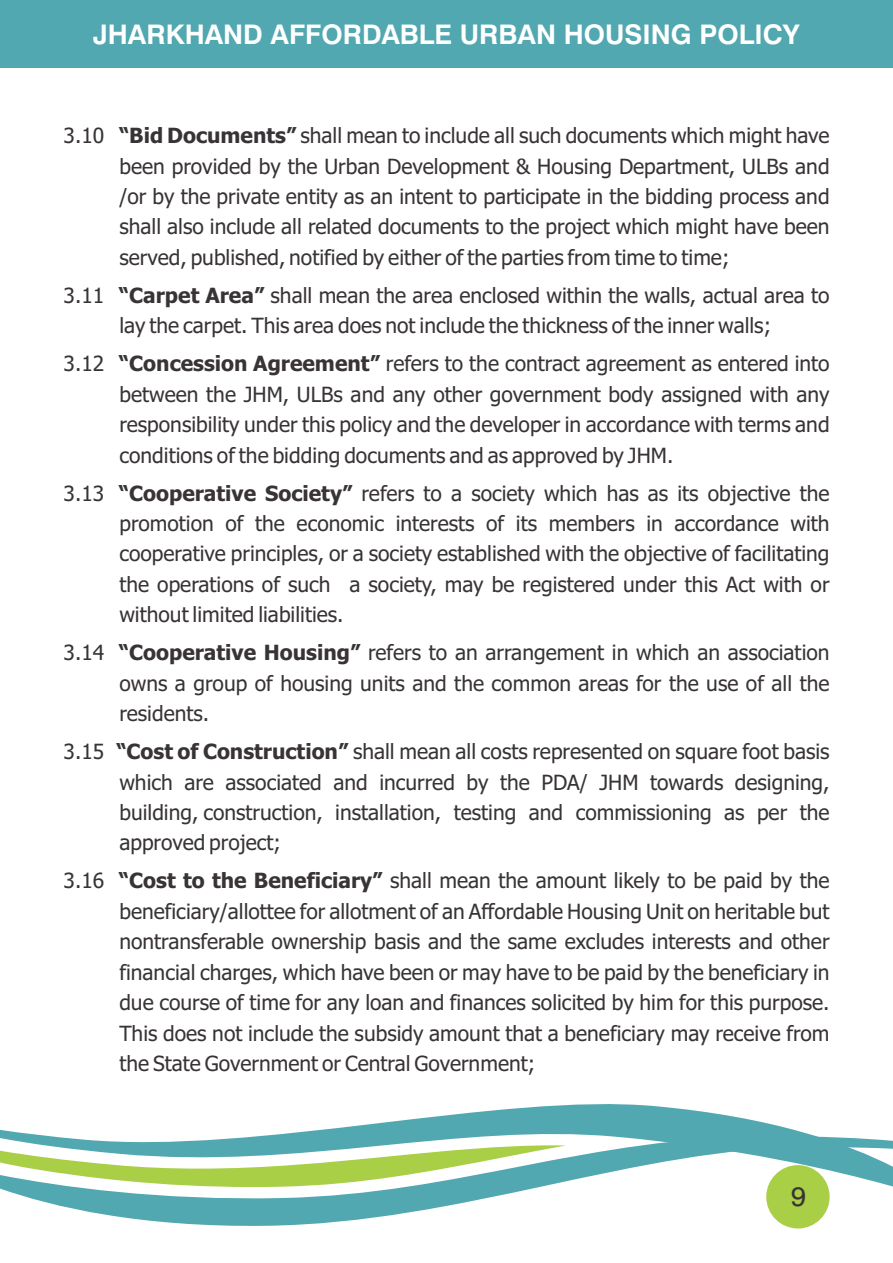
<style>
.page{position:relative;width:893px;height:1263px;background:#fff}
.page>*{position:absolute;margin:0;border:0;box-sizing:border-box;transform-origin:0 0}
.t1{font:700 27px "Swiss 721 BT";color:#fff}
.t2{font:27px "Swiss 721 BT";color:#383336}
.t3{font:21px/30.5px "Tahoma";color:#383336;text-align:justify}
.s1{font-weight:700}
</style>
<div class="page">
<svg style="left:0;top:1186px;width:893px;height:41px"></svg>
<svg style="left:0;top:1104px;width:893px;height:82px"></svg>
<div style="left:0;top:0;width:893px;height:68px;background:#52a8b0"></div>
<div style="left:766px;top:1165px;width:64px;height:63px;background:#a8cf45;border-radius:50%"></div>
<p class="t1" style="left:93px;top:23px;width:708px">JHARKHAND AFFORDABLE URBAN HOUSING POLICY</p>
<p class="t3" style="left:119px;top:122px;width:712px;text-indent:-56px">3.10 <span class="s1">“Bid Documents”</span> shall mean to include all such documents which might have been provided by the Urban Development &amp; Housing Department, ULBs and /or by the private entity as an intent to participate in the bidding process and shall also include all related documents to the project which might have been served, published, notified by either of the parties from time to time;</p>
<p class="t3" style="left:64px;top:282px;width:767px;text-align:center">3.11 <span class="s1">“Carpet Area”</span> shall mean the area enclosed within the walls, actual area to lay the carpet. This area does not include the thickness of the inner walls;</p>
<p class="t3" style="left:119px;top:350px;width:712px;text-indent:-56px">3.12 <span class="s1">“Concession Agreement”</span> refers to the contract agreement as entered into between the JHM, ULBs and any other government body assigned with any responsibility under this policy and the developer in accordance with terms and conditions of the bidding documents and as approved by JHM.</p>
<p class="t3" style="left:119px;top:479px;width:712px;text-indent:-56px">3.13 <span class="s1">“Cooperative Society”</span> refers to a society which has as its objective the promotion of the economic interests of its members in accordance with cooperative principles, or a society established with the objective of facilitating the operations of such a society, may be registered under this Act with or without limited liabilities.</p>
<p class="t3" style="left:119px;top:639px;width:712px;text-indent:-56px">3.14 <span class="s1">“Cooperative Housing”</span> refers to an arrangement in which an association owns a group of housing units and the common areas for the use of all the residents.</p>
<p class="t3" style="left:119px;top:738px;width:712px;text-indent:-56px">3.15 <span class="s1">“Cost of Construction”</span> shall mean all costs represented on square foot basis which are associated and incurred by the PDA/ JHM towards designing, building, construction, installation, testing and commissioning as per the approved project;</p>
<p class="t3" style="left:119px;top:867px;width:712px;text-indent:-56px">3.16 <span class="s1">“Cost to the Beneficiary”</span> shall mean the amount likely to be paid by the beneficiary/allottee for allotment of an Affordable Housing Unit on heritable but nontransferable ownership basis and the same excludes interests and other financial charges, which have been or may have to be paid by the beneficiary in due course of time for any loan and finances solicited by him for this purpose.<br>This does not include the subsidy amount that a beneficiary may receive from the State Government or Central Government;</p>
<p class="t2" style="left:791px;top:1185px;width:16px">9</p>
</div>
